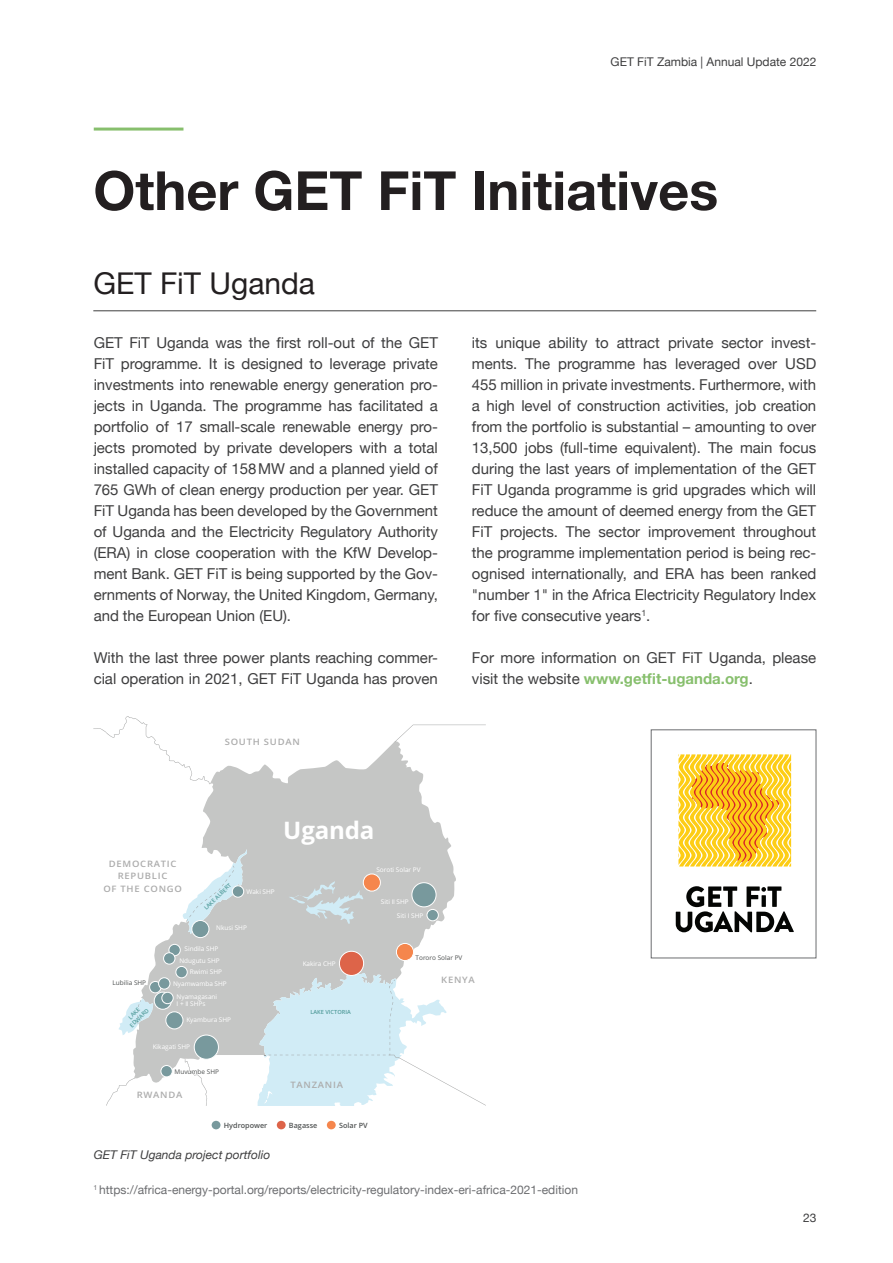
<style>
.page{position:relative;width:893px;height:1263px;background:#fff}
.page>*{position:absolute;margin:0;border:0;box-sizing:border-box;transform-origin:0 0}
.t1{font:700 54px "Helvetica Neue";color:#231f20}
.t2{font:30px "Helvetica Neue";color:#231f20}
.t3{font:700 24.15px "Open Sans";letter-spacing:-.01em;color:#fff}
.t4{font:15px/21px "Helvetica Neue";letter-spacing:-.005em;color:#3e3e3f;text-align:justify}
.t5{font:12px "Helvetica Neue";color:#6c6d70}
.t6{font:12px "Helvetica Neue";color:#3e3e3f}
.t7{font:italic 12px "Helvetica Neue";color:#3e3e3f}
.t8{font:600 8.85px/12.9px "Open Sans";letter-spacing:.08em;color:#acacac;text-align:center;scale:1.07 1}
.t9{font:600 7.2px "Open Sans";color:#4f5252}
.t10{font:6.45px "Open Sans";color:#fff}
.t11{font:6.45px "Open Sans";color:#4f5252}
.t12{font:600 5.7px/6.8px "Open Sans";color:#529c9b;text-align:center}
.s1{font-weight:700;color:#87bf6d}
</style>
<div class="page">
<hr style="left:94px;top:128px;width:89px;height:3px;background:#87bf6d">
<svg style="left:678px;top:754px;width:113px;height:112px;background:#f9c63c"></svg>
<svg style="left:676px;top:886px;width:118px;height:46px"></svg>
<hr style="left:93px;top:311px;width:723px;height:1px;background:#3e3e3f">
<div style="left:212px;top:1121px;width:8px;height:8px;background:#78999d;border-radius:50%"></div>
<div style="left:277px;top:1121px;width:9px;height:8px;background:#dd6449;border-radius:50%"></div>
<div style="left:327px;top:1121px;width:9px;height:8px;background:#f5864d;border-radius:50%"></div>
<svg style="left:133px;top:741px;width:323px;height:342px;fill:#c5c6c5"></svg>
<svg style="left:106px;top:1078px;width:29px;height:28px"></svg>
<svg style="left:93px;top:716px;width:117px;height:68px"></svg>
<svg style="left:395px;top:725px;width:91px;height:17px"></svg>
<svg style="left:258px;top:965px;width:228px;height:141px"></svg>
<svg style="left:185px;top:1059px;width:22px;height:47px"></svg>
<svg style="left:182px;top:849px;width:65px;height:85px"></svg>
<svg style="left:119px;top:998px;width:34px;height:37px"></svg>
<svg style="left:289px;top:881px;width:74px;height:43px;background:#c7cecf"></svg>
<div style="left:154px;top:992px;width:17px;height:17px;background:#78999d;border-radius:50%"></div>
<div style="left:154px;top:992px;width:18px;height:18px;border:1px solid #fff;border-radius:50%"></div>
<div style="left:339px;top:951px;width:25px;height:24px;background:#dd6449;border-radius:50%"></div>
<div style="left:339px;top:951px;width:25px;height:25px;border:1px solid #fff;border-radius:50%"></div>
<div style="left:194px;top:1035px;width:24px;height:24px;background:#78999d;border-radius:50%"></div>
<div style="left:194px;top:1035px;width:25px;height:25px;border:1px solid #fff;border-radius:50%"></div>
<div style="left:166px;top:1012px;width:17px;height:17px;background:#78999d;border-radius:50%"></div>
<div style="left:165px;top:1011px;width:18px;height:18px;border:1px solid #fff;border-radius:50%"></div>
<div style="left:150px;top:981px;width:11px;height:12px;background:#78999d;border-radius:50%"></div>
<div style="left:149px;top:981px;width:12px;height:12px;border:1px solid #fff;border-radius:50%"></div>
<div style="left:159px;top:978px;width:11px;height:11px;background:#78999d;border-radius:50%"></div>
<div style="left:158px;top:977px;width:12px;height:12px;border:1px solid #fff;border-radius:50%"></div>
<div style="left:161px;top:1065px;width:11px;height:12px;background:#78999d;border-radius:50%"></div>
<div style="left:160px;top:1065px;width:13px;height:12px;border:1px solid #fff;border-radius:50%"></div>
<div style="left:192px;top:920px;width:17px;height:18px;background:#78999d;border-radius:50%"></div>
<div style="left:191px;top:920px;width:18px;height:18px;border:1px solid #fff;border-radius:50%"></div>
<div style="left:162px;top:992px;width:11px;height:12px;background:#78999d;border-radius:50%"></div>
<div style="left:161px;top:992px;width:13px;height:12px;border:1px solid #fff;border-radius:50%"></div>
<div style="left:232px;top:886px;width:12px;height:11px;background:#78999d;border-radius:50%"></div>
<div style="left:232px;top:885px;width:12px;height:12px;border:1px solid #fff;border-radius:50%"></div>
<div style="left:169px;top:944px;width:11px;height:12px;background:#78999d;border-radius:50%"></div>
<div style="left:168px;top:944px;width:13px;height:12px;border:1px solid #fff;border-radius:50%"></div>
<div style="left:164px;top:953px;width:11px;height:11px;background:#78999d;border-radius:50%"></div>
<div style="left:163px;top:952px;width:12px;height:12px;border:1px solid #fff;border-radius:50%"></div>
<div style="left:176px;top:966px;width:11px;height:12px;background:#78999d;border-radius:50%"></div>
<div style="left:175px;top:966px;width:13px;height:12px;border:1px solid #fff;border-radius:50%"></div>
<div style="left:412px;top:883px;width:24px;height:24px;background:#78999d;border-radius:50%"></div>
<div style="left:411px;top:882px;width:25px;height:25px;border:1px solid #fff;border-radius:50%"></div>
<div style="left:427px;top:909px;width:11px;height:12px;background:#78999d;border-radius:50%"></div>
<div style="left:427px;top:909px;width:12px;height:12px;border:1px solid #fff;border-radius:50%"></div>
<div style="left:363px;top:874px;width:17px;height:17px;background:#f5864d;border-radius:50%"></div>
<div style="left:363px;top:873px;width:18px;height:18px;border:1px solid #fff;border-radius:50%"></div>
<div style="left:396px;top:943px;width:18px;height:17px;background:#f5864d;border-radius:50%"></div>
<div style="left:396px;top:943px;width:18px;height:18px;border:1px solid #fff;border-radius:50%"></div>
<p class="t6" style="left:611px;top:53px;width:207px">GET FiT Zambia | Annual Update 2022</p>
<h1 class="t1" style="left:93px;top:148px;width:626px">Other GET FiT Initiatives</h1>
<h2 class="t2" style="left:93px;top:262px;width:223px">GET FiT Uganda</h2>
<p class="t4" style="left:94px;top:333px;width:346px">GET FiT Uganda was the first roll-out of the GET FiT programme. It is designed to leverage private investments into renewable energy generation pro&shy;jects in Uganda. The programme has facilitated a portfolio of 17 small-scale renewable energy pro&shy;jects promoted by private developers with a total installed capacity of 158MW and a planned yield of 765 GWh of clean energy production per year. GET FiT Uganda has been developed by the Government of Uganda and the Electricity Regulatory Authority (ERA) in close cooperation with the KfW Develop&shy;ment Bank. GET FiT is being supported by the Gov&shy;ernments of Norway, the United Kingdom, Germany, and the European Union (EU).</p>
<p class="t4" style="left:94px;top:648px;width:346px">With the last three power plants reaching commer&shy;cial operation in 2021, GET FiT Uganda has proven</p>
<p class="t8" style="left:225px;top:735px;width:72px">SOUTH SUDAN</p>
<h3 class="t3" style="left:283px;top:813px;width:93px">Uganda</h3>
<p class="t4" style="left:472px;top:333px;width:346px">its unique ability to attract private sector invest&shy;ments. The programme has leveraged over USD 455 million in private investments. Furthermore, with a high level of construction activities, job creation from the portfolio is substantial – amounting to over 13,500 jobs (full-time equivalent). The main focus during the last years of implementation of the GET FiT Uganda programme is grid upgrades which will reduce the amount of deemed energy from the GET FiT projects. The sector improvement throughout the programme implementation period is being rec&shy;ognised internationally, and ERA has been ranked "number 1" in the Africa Electricity Regulatory Index for five consecutive years<sup>1</sup>.</p>
<p class="t4" style="left:472px;top:648px;width:346px">For more information on GET FiT Uganda, please visit the website <span class="s1">www.getfit-uganda.org</span>.</p>
<p class="t8" style="left:103px;top:857px;width:75px">DEMOCRATIC<br>REPUBLIC<br>OF THE CONGO</p>
<p class="t12" style="left:202px;top:906px;width:37px;rotate:-44deg">LAKE ALBERT</p>
<p class="t10" style="left:246px;top:887px;width:30px">Waki SHP</p>
<p class="t10" style="left:216px;top:923px;width:32px">Nkusi SHP</p>
<p class="t10" style="left:185px;top:945px;width:35px">Sindila SHP</p>
<p class="t10" style="left:179px;top:956px;width:42px">Ndugutu SHP</p>
<p class="t10" style="left:190px;top:967px;width:34px">Rwimi SHP</p>
<p class="t10" style="left:173px;top:980px;width:55px">Nyamwamba SHP</p>
<p class="t10" style="left:177px;top:992px;width:42px">Nyamagasani</p>
<p class="t10" style="left:177px;top:999px;width:30px">I + II SHPs</p>
<p class="t10" style="left:186px;top:1015px;width:46px">Kyambura SHP</p>
<p class="t10" style="left:153px;top:1042px;width:39px">Kikagati SHP</p>
<p class="t11" style="left:175px;top:1067px;width:46px">Muvumbe SHP</p>
<p class="t11" style="left:113px;top:978px;width:35px">Lubilia SHP</p>
<p class="t12" style="left:124px;top:1019px;width:26px;rotate:-44deg">LAKE<br>EDWARD</p>
<p class="t8" style="left:137px;top:1088px;width:44px">RWANDA</p>
<p class="t10" style="left:303px;top:959px;width:35px">Kakira CHP</p>
<p class="t12" style="left:310px;top:1009px;width:42px">LAKE VICTORIA</p>
<p class="t8" style="left:290px;top:1078px;width:51px">TANZANIA</p>
<p class="t10" style="left:376px;top:865px;width:46px">Soroti Solar PV</p>
<p class="t10" style="left:381px;top:897px;width:29px">Siti II SHP</p>
<p class="t10" style="left:397px;top:911px;width:28px">Siti I SHP</p>
<p class="t11" style="left:416px;top:953px;width:48px">Tororo Solar PV</p>
<p class="t8" style="left:441px;top:973px;width:33px">KENYA</p>
<p class="t9" style="left:224px;top:1120px;width:45px">Hydropower</p>
<p class="t9" style="left:289px;top:1120px;width:30px">Bagasse</p>
<p class="t9" style="left:339px;top:1120px;width:30px">Solar PV</p>
<p class="t7" style="left:94px;top:1146px;width:178px">GET FiT Uganda project portfolio</p>
<p class="t5" style="left:93px;top:1181px;width:486px"><sup>1</sup> https://africa-energy-portal.org/reports/electricity-regulatory-index-eri-africa-2021-edition</p>
<p class="t6" style="left:803px;top:1209px;width:15px">23</p>
</div>
